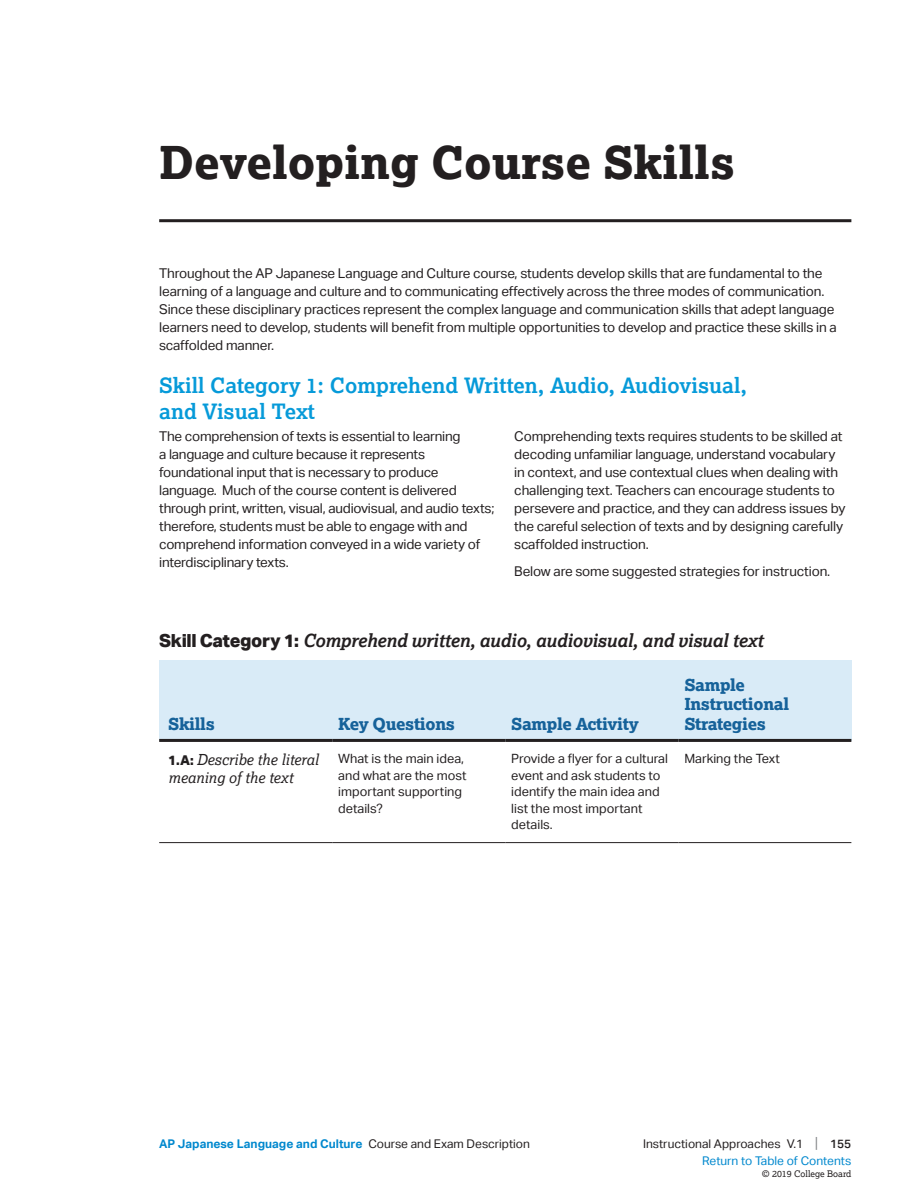
<style>
.page{position:relative;width:919px;height:1189px;background:#fff}
.page>*{position:absolute;margin:0;border:0;box-sizing:border-box;transform-origin:0 0}
.t1{font:800 45px "Lexia";color:#231f20}
.t2{font:700 21px/25.5px "Lexia";color:#069ad9}
.t3{font:italic 700 18px "Lexia";letter-spacing:-.02em;color:#231f20}
.t4{font:800 16.5px/19.5px "Lexia";letter-spacing:-.02em;color:#16629a}
.t5{font:italic 15px/18px "Lexia";color:#231f20}
.t6{font:13.5px/18px "Aktiv Grotesk";letter-spacing:-.01em;color:#231f20}
.t7{font:12.75px/16.5px "Aktiv Grotesk";color:#231f20}
.t8{font:700 12px "Aktiv Grotesk";color:#0088ce}
.t9{font:12px "Aktiv Grotesk";color:#231f20}
.t10{font:12px "Aktiv Grotesk";color:#0088ce}
.t11{font:9px "Lexia";color:#231f20}
.s1{font-family:"Aktiv Grotesk";font-weight:800;font-style:normal}
.s2{font-family:"Aktiv Grotesk";font-weight:800;font-style:normal;font-size:13.5px}
.s3{font-weight:400;color:#231f20}
.s4{font-size:15px;color:#808285}
.s5{font-weight:500}
</style>
<div class="page">
<hr style="left:159px;top:219px;width:692px;height:3px;background:#231f20">
<hr style="left:159px;top:842px;width:173px;height:1px;background:#231f20">
<hr style="left:332px;top:842px;width:173px;height:1px;background:#231f20">
<hr style="left:505px;top:842px;width:173px;height:1px;background:#231f20">
<hr style="left:678px;top:842px;width:173px;height:1px;background:#231f20">
<div style="left:159px;top:660px;width:173px;height:80px;background:#d9ebf7"></div>
<div style="left:332px;top:660px;width:173px;height:80px;background:#d9ebf7"></div>
<div style="left:505px;top:660px;width:173px;height:80px;background:#d9ebf7"></div>
<div style="left:678px;top:660px;width:173px;height:80px;background:#d9ebf7"></div>
<hr style="left:159px;top:738px;width:173px;height:3px;background:#231f20">
<hr style="left:332px;top:738px;width:173px;height:3px;background:#231f20">
<hr style="left:505px;top:738px;width:173px;height:3px;background:#231f20">
<hr style="left:678px;top:738px;width:173px;height:3px;background:#231f20">
<h1 class="t1" style="left:159px;top:133px;width:577px">Developing Course Skills</h1>
<p class="t6" style="left:159px;top:264px;width:679px">Throughout the AP Japanese Language and Culture course, students develop skills that are fundamental to the learning of a language and culture and to communicating effectively across the three modes of communication.<br>Since these disciplinary practices represent the complex language and communication skills that adept language learners need to develop, students will benefit from multiple opportunities to develop and practice these skills in a scaffolded manner.</p>
<h2 class="t2" style="left:159px;top:372px;width:589px">Skill Category 1: Comprehend Written, Audio, Audiovisual, and Visual Text</h2>
<p class="t6" style="left:159px;top:427px;width:303px">The comprehension of texts is essential to learning</p>
<p class="t6" style="left:514px;top:427px;width:332px">Comprehending texts requires students to be skilled at decoding unfamiliar language, understand vocabulary in context, and use contextual clues when dealing with challenging text. Teachers can encourage students to persevere and practice, and they can address issues by the careful selection of texts and by designing carefully scaffolded instruction.</p>
<p class="t6" style="left:159px;top:445px;width:336px">a language and culture because it represents foundational input that is necessary to produce language. Much of the course content is delivered through print, written, visual, audiovisual, and audio texts; therefore, students must be able to engage with and comprehend information conveyed in a wide variety of interdisciplinary texts.</p>
<p class="t6" style="left:514px;top:562px;width:317px">Below are some suggested strategies for instruction.</p>
<h3 class="t3" style="left:159px;top:628px;width:605px"><span class="s1">Skill Category 1:</span> Comprehend written, audio, audiovisual, and visual text</h3>
<p class="t4" style="left:684px;top:674px;width:106px">Sample<br>Instructional</p>
<p class="t4" style="left:168px;top:713px;width:48px">Skills</p>
<p class="t4" style="left:338px;top:713px;width:118px">Key Questions</p>
<p class="t4" style="left:511px;top:713px;width:129px">Sample Activity</p>
<p class="t4" style="left:684px;top:713px;width:83px">Strategies</p>
<p class="t5" style="left:168px;top:750px;width:152px"><span class="s2">1.A:</span> Describe the literal meaning of the text</p>
<p class="t7" style="left:338px;top:750px;width:130px">What is the main idea, and what are the most important supporting details?</p>
<p class="t7" style="left:511px;top:750px;width:158px">Provide a flyer for a cultural event and ask students to identify the main idea and list the most important details.</p>
<p class="t7" style="left:684px;top:750px;width:97px">Marking the Text</p>
<p class="t8" style="left:159px;top:1136px;width:372px">AP Japanese Language and Culture <span class="s3">Course and Exam Description</span></p>
<p class="t9" style="left:642px;top:1136px;width:210px">Instructional Approaches V.1 <span class="s4">|</span> <span class="s5">155</span></p>
<p class="t10" style="left:702px;top:1153px;width:151px">Return to Table of Contents</p>
<p class="t11" style="left:761px;top:1167px;width:91px">© 2019 College Board</p>
</div>
